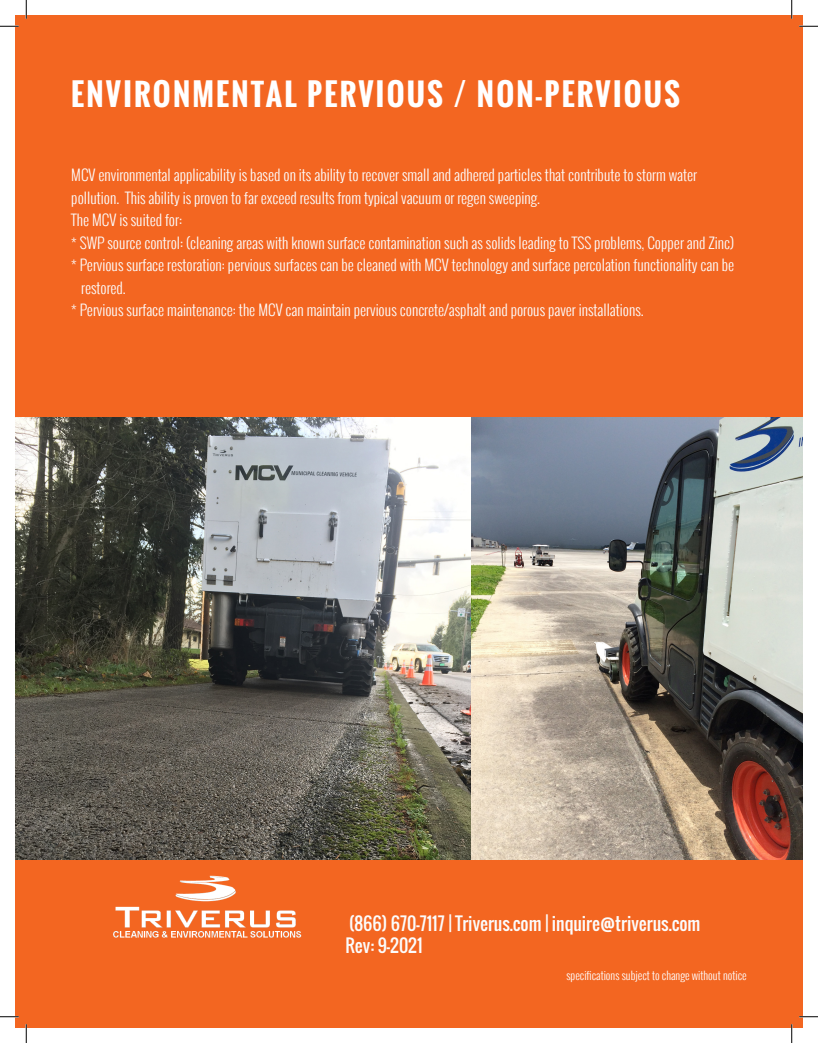
<style>
.page{position:relative;width:818px;height:1043px;background:#fff}
.page>*{position:absolute;margin:0;border:0;box-sizing:border-box;transform-origin:0 0}
.t1{font:700 30px "Oswald";letter-spacing:.075em;color:#fff}
.t2{font:17.5px/22.5px "Oswald";color:#fcfcfc}
.t3{font:300 15px "Oswald";color:#fcfcfc}
.t4{font:300 11.25px "Oswald";color:#fff}
</style>
<div class="page">
<div style="left:15px;top:15px;width:787px;height:1013px;background:#f36621"></div>
<img style="left:15px;top:417px;width:787px;height:442px">
<img style="left:113px;top:875px;width:189px;height:63px">
<svg style="left:0;top:25px;width:19px;height:2px"></svg>
<svg style="left:799px;top:25px;width:19px;height:2px"></svg>
<svg style="left:0;top:1016px;width:19px;height:1px"></svg>
<svg style="left:799px;top:1015px;width:19px;height:2px"></svg>
<svg style="left:25px;top:0;width:2px;height:19px"></svg>
<svg style="left:25px;top:1024px;width:2px;height:18px"></svg>
<svg style="left:790px;top:0;width:2px;height:19px"></svg>
<svg style="left:790px;top:1024px;width:2px;height:18px"></svg>
<h1 class="t1" style="left:71px;top:72px;width:610px">ENVIRONMENTAL PERVIOUS / NON-PERVIOUS</h1>
<p class="t3" style="left:71px;top:164px;width:627px">MCV environmental applicability is based on its ability to recover small and adhered particles that contribute to storm water</p>
<p class="t3" style="left:71px;top:186px;width:470px">pollution. This ability is proven to far exceed results from typical vacuum or regen sweeping.</p>
<p class="t3" style="left:71px;top:209px;width:112px">The MCV is suited for:</p>
<p class="t3" style="left:71px;top:231px;width:664px">* SWP source control: (cleaning areas with known surface contamination such as solids leading to TSS problems, Copper and Zinc)</p>
<p class="t3" style="left:71px;top:254px;width:664px">* Pervious surface restoration: pervious surfaces can be cleaned with MCV technology and surface percolation functionality can be</p>
<p class="t3" style="left:81px;top:276px;width:46px">restored.</p>
<p class="t3" style="left:71px;top:299px;width:574px">* Pervious surface maintenance: the MCV can maintain pervious concrete/asphalt and porous paver installations.</p>
<p class="t2" style="left:345px;top:912px;width:356px">(866) 670-7117 | Triverus.com | inquire@triverus.com<br>Rev: 9-2021</p>
<p class="t4" style="left:566px;top:966px;width:182px">specifications subject to change without notice</p>
</div>
